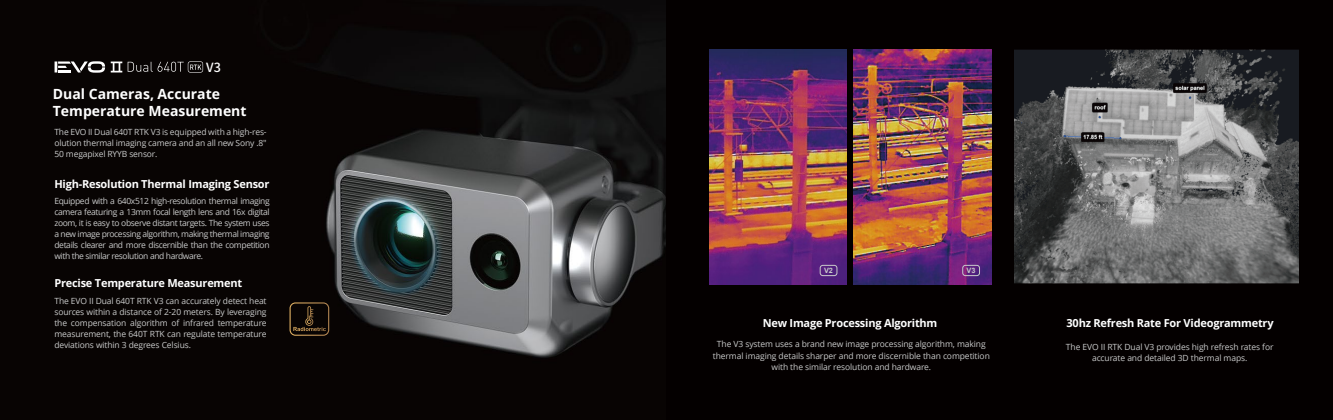
<style>
.page{position:relative;width:1333px;height:420px;background:#fff}
.page>*{position:absolute;margin:0;border:0;box-sizing:border-box;transform-origin:0 0}
.t1{font:700 14px/16.8px "Open Sans";color:#fff}
.t2{font:500 12.6px "Source Han Sans SC";color:#fff}
.t3{font:700 11px "Open Sans";letter-spacing:-.02em;color:#fff}
.t4{font:8.5px/11px "Open Sans";letter-spacing:-.01em;color:#c9caca;text-align:justify}
.t5{font:700 7.3px "Arial";color:#c9caca}
</style>
<div class="page">
<img style="left:0;top:0;width:666px;height:420px">
<div style="left:666px;top:0;width:666px;height:420px;background:#040000"></div>
<img style="left:709px;top:50px;width:137px;height:234px">
<img style="left:853px;top:50px;width:138px;height:234px">
<div style="left:819px;top:265px;width:18px;height:11px;border:1px solid #c9caca;border-radius:3px"></div>
<div style="left:962px;top:265px;width:17px;height:11px;border:1px solid #c9caca;border-radius:3px"></div>
<svg style="left:55px;top:61px;width:50px;height:12px"></svg>
<svg style="left:111px;top:61px;width:11px;height:11px"></svg>
<svg style="left:128px;top:61px;width:75px;height:12px"></svg>
<img style="left:1014px;top:50px;width:284px;height:233px">
<svg style="left:289px;top:302px;width:40px;height:33px"></svg>
<h2 class="t2" style="left:206px;top:60px;width:16px">V3</h2>
<h1 class="t1" style="left:53px;top:85px;width:195px">Dual Cameras, Accurate<br>Temperature Measurement</h1>
<p class="t4" style="left:54px;top:126px;width:214px">The EVO II Dual 640T RTK V3 is equipped with a high-res&shy;olution thermal imaging camera and an all new Sony .8" 50 megapixel RYYB sensor.</p>
<p class="t3" style="left:54px;top:176px;width:217px">High-Resolution Thermal Imaging Sensor</p>
<p class="t4" style="left:54px;top:195px;width:217px">Equipped with a 640x512 high-resolution thermal imaging camera featuring a 13mm focal length lens and 16x digital zoom, it is easy to observe distant targets. The system uses a new image processing algorithm, making thermal imaging details clearer and more discernible than the competition with the similar resolution and hardware.</p>
<p class="t3" style="left:54px;top:275px;width:189px">Precise Temperature Measurement</p>
<p class="t4" style="left:54px;top:294px;width:214px">The EVO II Dual 640T RTK V3 can accurately detect heat sources within a distance of 2-20 meters. By leveraging the compensation algorithm of infrared temperature measurement, the 640T RTK can regulate temperature deviations within 3 degrees Celsius.</p>
<p class="t5" style="left:824px;top:265px;width:10px">V2</p>
<p class="t5" style="left:966px;top:265px;width:10px">V3</p>
<p class="t3" style="left:762px;top:315px;width:176px">New Image Processing Algorithm</p>
<p class="t4" style="left:712px;top:338px;width:278px;text-align:center">The V3 system uses a brand new image processing algorithm, making thermal imaging details sharper and more discernible than competition with the similar resolution and hardware.</p>
<p class="t3" style="left:1066px;top:315px;width:208px">30hz Refresh Rate For Videogrammetry</p>
<p class="t4" style="left:1065px;top:340px;width:209px;text-align:center">The EVO II RTK Dual V3 provides high refresh rates for accurate and detailed 3D thermal maps.</p>
</div>
